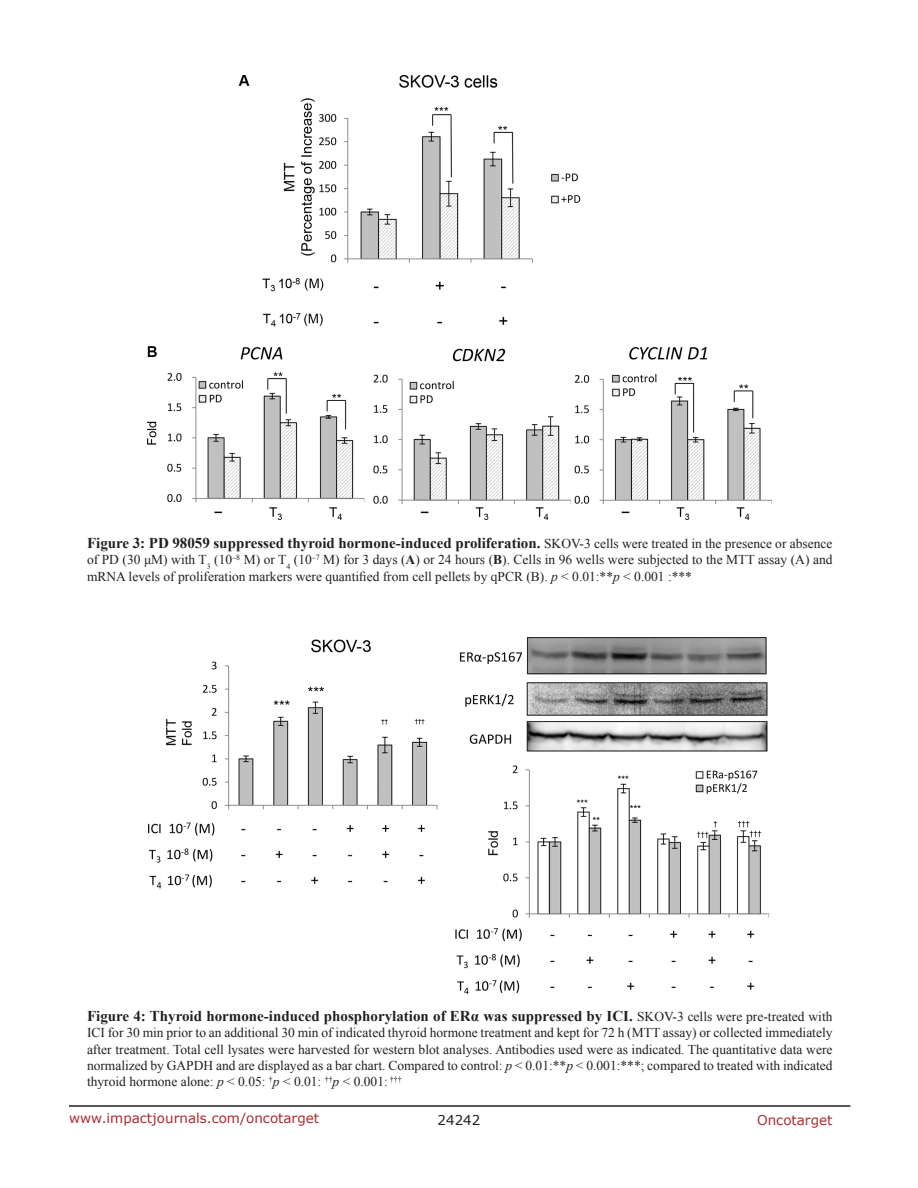
<style>
.page{position:relative;width:918px;height:1188px;background:#fff}
.page>*{position:absolute;margin:0;border:0;box-sizing:border-box;transform-origin:0 0}
.FigureText{font:700 15px "Times New Roman";color:#231f20}
.FigureText-2{font:13.5px/16.2px "Times New Roman";color:#231f20}
.t1{font:13.5px "Verdana";color:#ac2b31}
.t2{font:13.5px "Verdana";color:#231f20}
.s1{font-weight:400;font-size:13.5px}
.s2{font-weight:700}
.s3{font-style:italic}
</style>
<div class="page">
<hr style="left:69px;top:1105px;width:781px;height:2px;background:#231f20">
<img style="left:148px;top:76px;width:624px;height:444px">
<img style="left:148px;top:637px;width:620px;height:357px">
<p class="FigureText" style="left:87px;top:533px;width:747px">Figure 3: PD 98059 suppressed thyroid hormone-induced proliferation. <span class="s1">SKOV-3 cells were treated in the presence or absence</span></p>
<p class="FigureText-2" style="left:87px;top:552px;width:747px">of PD (30 μM) with T<sub>3</sub> (10<sup>–8</sup> M) or T<sub>4</sub> (10<sup>–7</sup> M) for 3 days (<span class="s2">A</span>) or 24 hours (<span class="s2">B</span>). Cells in 96 wells were subjected to the MTT assay (A) and mRNA levels of proliferation markers were quantified from cell pellets by qPCR (B). <span class="s3">p</span> &lt; 0.01:**<span class="s3">p</span> &lt; 0.001 :***</p>
<p class="FigureText" style="left:87px;top:1006px;width:747px">Figure 4: Thyroid hormone-induced phosphorylation of ERα was suppressed by ICI. <span class="s1">SKOV-3 cells were pre-treated with</span></p>
<p class="FigureText-2" style="left:87px;top:1025px;width:747px;text-align:justify">ICI for 30 min prior to an additional 30 min of indicated thyroid hormone treatment and kept for 72 h (MTT assay) or collected immediately after treatment. Total cell lysates were harvested for western blot analyses. Antibodies used were as indicated. The quantitative data were normalized by GAPDH and are displayed as a bar chart. Compared to control: <span class="s3">p</span> &lt; 0.01:**<span class="s3">p</span> &lt; 0.001:***; compared to treated with indicated thyroid hormone alone: <span class="s3">p</span> &lt; 0.05: <sup>†</sup><span class="s3">p</span> &lt; 0.01: <sup>††</sup><span class="s3">p</span> &lt; 0.001: <sup>†††</sup></p>
<p class="t1" style="left:69px;top:1109px;width:252px">www.impactjournals.com/oncotarget</p>
<p class="t2" style="left:438px;top:1111px;width:44px">24242</p>
<p class="t1" style="left:757px;top:1111px;width:77px">Oncotarget</p>
</div>
